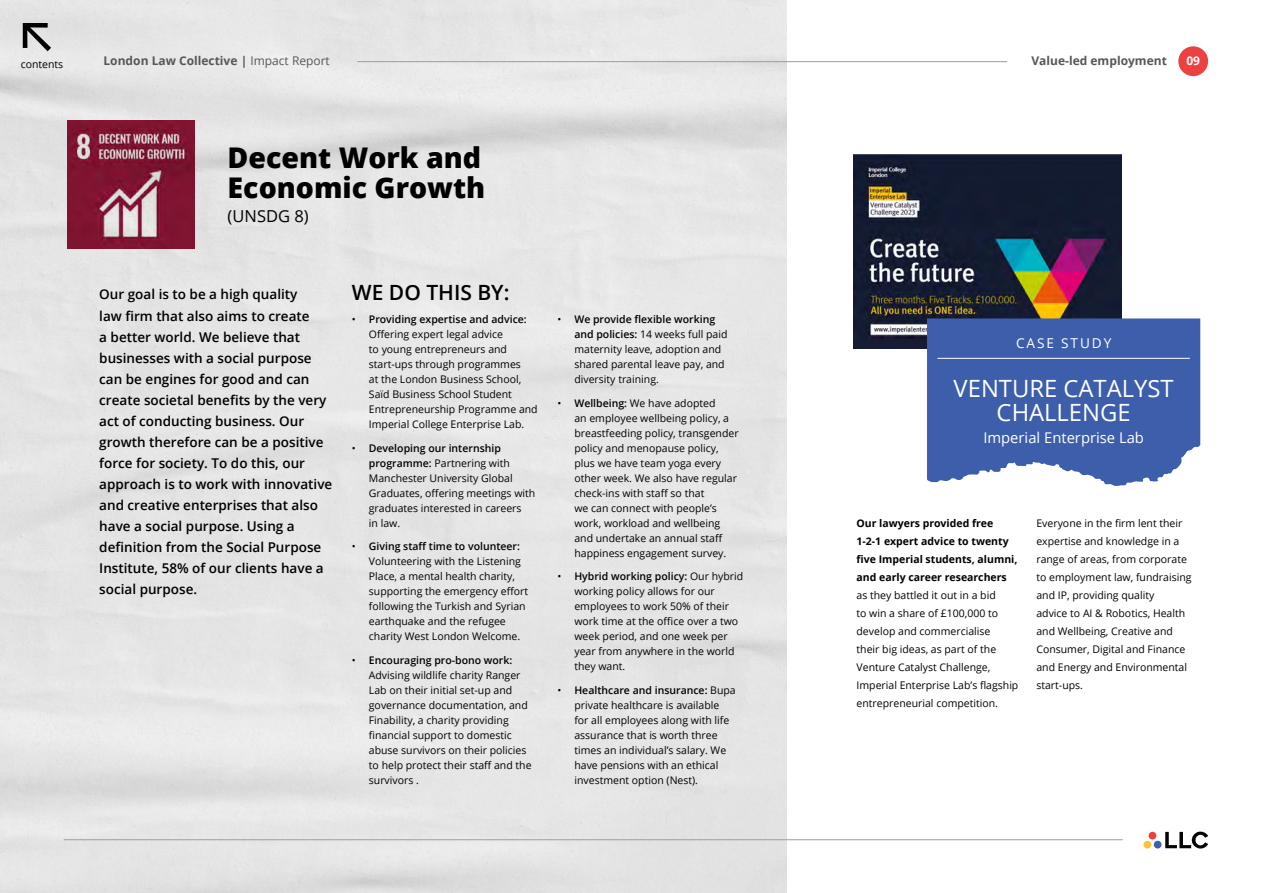
<style>
.page{position:relative;width:1263px;height:893px;background:#fff}
.page>*{position:absolute;margin:0;border:0;box-sizing:border-box;transform-origin:0 0}
.t1{font:55.35px "Mena Grotesk";color:#000}
.t2{font:800 28.5px/30px "Open Sans";color:#000}
.t3{font:23.85px/24.6px "Open Sans";color:#fff;text-align:center}
.t4{font:600 21px "Open Sans";color:#000}
.t5{font:16.5px "Open Sans";color:#000}
.t6{font:14.85px "Open Sans";color:#fff}
.t7{font:13.65px "Open Sans";letter-spacing:.14em;color:#fff}
.t8{font:600 13.5px/21px "Open Sans";color:#000}
.t9{font:700 12px "Open Sans";color:#575756}
.t10{font:700 12px "Open Sans";color:#fff}
.t11{font:10.5px/15px "Open Sans";color:#000}
.t12{font:700 10.5px/18px "Open Sans";color:#000}
.s1{font-weight:400}
.s2{font-weight:600}
</style>
<div class="page">
<div style="left:0;top:0;width:787px;height:893px;background:#e5e5e5"></div>
<svg style="left:1165px;top:831px;width:43px;height:17px"></svg>
<div style="left:1148px;top:832px;width:8px;height:7px;background:#e84142;border-radius:50%"></div>
<div style="left:1154px;top:841px;width:7px;height:7px;background:#4060aa;border-radius:50%"></div>
<div style="left:1143px;top:841px;width:8px;height:7px;background:#f9c438;border-radius:50%"></div>
<div style="left:1178px;top:46px;width:30px;height:30px;background:#ed4040;border-radius:50%"></div>
<img style="left:854px;top:154px;width:267px;height:194px">
<img style="left:67px;top:120px;width:128px;height:128px">
<svg style="left:927px;top:318px;width:273px;height:168px;background:#4c6bb1"></svg>
<hr style="left:937px;top:358px;width:253px;height:1px;background:#fff">
<hr style="left:357px;top:61px;width:650px;height:1px;background:#9d9d9c">
<hr style="left:64px;top:839px;width:1059px;height:1px;background:#9d9d9c">
<h1 class="t1" style="left:20px;top:-1px;width:34px">↖</h1>
<p class="t11" style="left:21px;top:56px;width:44px">contents</p>
<p class="t9" style="left:104px;top:52px;width:228px">London Law Collective | <span class="s1">Impact Report</span></p>
<p class="t9" style="left:1031px;top:52px;width:137px">Value-led employment</p>
<p class="t10" style="left:1186px;top:52px;width:15px">09</p>
<h2 class="t2" style="left:228px;top:141px;width:259px">Decent Work and<br>Economic Growth</h2>
<h3 class="t5" style="left:228px;top:204px;width:83px">(UNSDG 8)</h3>
<p class="t8" style="left:99px;top:284px;width:235px">Our goal is to be a high quality<br>law firm that also aims to create<br>a better world. We believe that businesses with a social purpose can be engines for good and can create societal benefits by the very act of conducting business. Our growth therefore can be a positive force for society. To do this, our approach is to work with innovative and creative enterprises that also have a social purpose. Using a definition from the Social Purpose<br>Institute, 58% of our clients have a social purpose.</p>
<h3 class="t4" style="left:352px;top:278px;width:159px">WE DO THIS BY:</h3>
<p class="t11" style="left:369px;top:312px;width:170px;text-indent:-17px">• <span class="s2">Providing expertise and advice:<br></span>Offering expert legal advice<br>to young entrepreneurs and start-ups through programmes<br>at the London Business School,<br>Saïd Business School Student<br>Entrepreneurship Programme and<br>Imperial College Enterprise Lab.</p>
<p class="t11" style="left:369px;top:440px;width:168px;text-indent:-17px">• <span class="s2">Developing our internship programme:</span> Partnering with<br>Manchester University Global<br>Graduates, offering meetings with graduates interested in careers<br>in law.</p>
<p class="t11" style="left:369px;top:539px;width:161px;text-indent:-17px">• <span class="s2">Giving staff time to volunteer:<br></span>Volunteering with the Listening<br>Place, a mental health charity, supporting the emergency effort following the Turkish and Syrian earthquake and the refugee charity West London Welcome.</p>
<p class="t11" style="left:369px;top:652px;width:164px;text-indent:-17px">• <span class="s2">Encouraging pro-bono work:<br></span>Advising wildlife charity Ranger<br>Lab on their initial set-up and governance documentation, and<br>Finability, a charity providing financial support to domestic abuse survivors on their policies to help protect their staff and the survivors .</p>
<p class="t11" style="left:574px;top:312px;width:155px;text-indent:-17px">• <span class="s2">We provide flexible working and policies:</span> 14 weeks full paid maternity leave, adoption and shared parental leave pay, and diversity training.</p>
<p class="t11" style="left:574px;top:395px;width:166px;text-indent:-17px">• <span class="s2">Wellbeing:</span> We have adopted<br>an employee wellbeing policy, a breastfeeding policy, transgender policy and menopause policy, plus we have team yoga every other week. We also have regular check-ins with staff so that<br>we can connect with people’s work, workload and wellbeing and undertake an annual staff happiness engagement survey.</p>
<p class="t11" style="left:574px;top:569px;width:170px;text-indent:-17px">• <span class="s2">Hybrid working policy:</span> Our hybrid working policy allows for our employees to work 50% of their work time at the office over a two week period, and one week per year from anywhere in the world they want.</p>
<p class="t11" style="left:574px;top:682px;width:163px;text-indent:-17px">• <span class="s2">Healthcare and insurance:</span> Bupa private healthcare is available for all employees along with life assurance that is worth three times an individual’s salary. We have pensions with an ethical investment option (Nest).</p>
<h3 class="t7" style="left:1016px;top:333px;width:97px">CASE STUDY</h3>
<h3 class="t3" style="left:954px;top:375px;width:222px">VENTURE CATALYST<br>CHALLENGE</h3>
<h3 class="t6" style="left:983px;top:427px;width:162px">Imperial Enterprise Lab</h3>
<p class="t12" style="left:856px;top:514px;width:162px">Our lawyers provided free<br>1-2-1 expert advice to twenty five Imperial students, alumni, and early career researchers</p>
<p class="t11" style="left:856px;top:586px;width:163px;line-height:18px">as they battled it out in a bid<br>to win a share of £100,000 to develop and commercialise<br>their big ideas, as part of the<br>Venture Catalyst Challenge,<br>Imperial Enterprise Lab’s flagship entrepreneurial competition.</p>
<p class="t11" style="left:1036px;top:514px;width:157px;line-height:18px">Everyone in the firm lent their expertise and knowledge in a range of areas, from corporate to employment law, fundraising and IP, providing quality<br>advice to AI &amp; Robotics, Health and Wellbeing, Creative and<br>Consumer, Digital and Finance and Energy and Environmental start-ups.</p>
</div>
